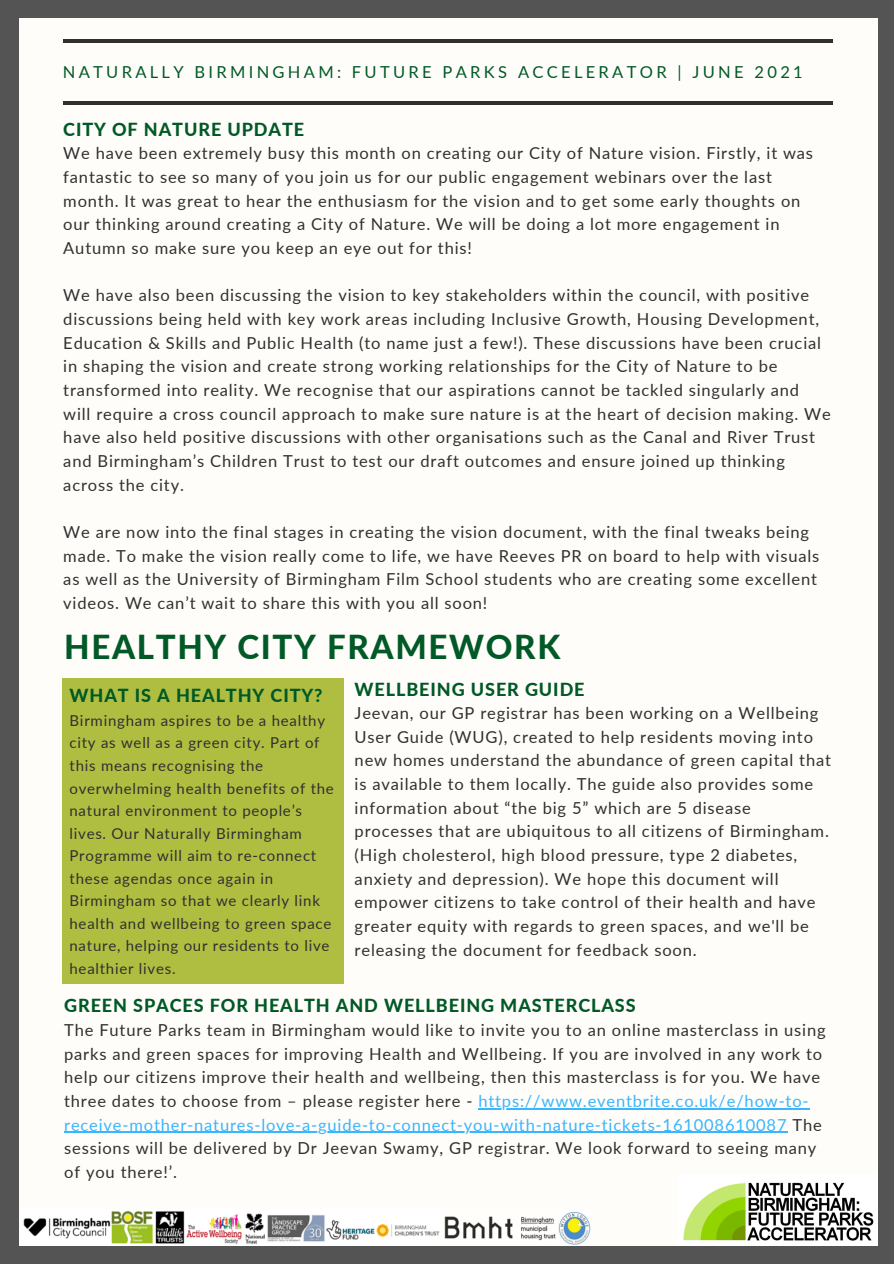
<style>
.page{position:relative;width:894px;height:1264px;background:#fff}
.page>*{position:absolute;margin:0;border:0;box-sizing:border-box;transform-origin:0 0}
.t1{font:800 33px "Lato";letter-spacing:.05em;color:#005926}
.t2{font:800 18px "Lato";letter-spacing:.05em;color:#005926}
.t3{font:16.5px/23.7px "Lato";letter-spacing:.05em;color:#303030}
.t4{font:16.5px "Lato";letter-spacing:.2em;color:#005926}
.t5{font:15px/22.5px "Lato";letter-spacing:.05em;color:#303030}
.s1{color:#38b6ff}
</style>
<div class="page">
<div style="left:0;top:0;width:893px;height:1263px;background:#545454"></div>
<div style="left:19px;top:18px;width:858px;height:1227px;background:#fffdfa"></div>
<hr style="left:63px;top:39px;width:769px;height:4px;background:#303030">
<hr style="left:63px;top:101px;width:769px;height:4px;background:#303030">
<img style="left:23px;top:1210px;width:568px;height:35px">
<img style="left:683px;top:1182px;width:191px;height:59px">
<div style="left:63px;top:678px;width:281px;height:305px;background:#afbe41"></div>
<hr style="left:478px;top:1108px;width:331px;height:1px;background:#38b6ff">
<hr style="left:64px;top:1131px;width:723px;height:1px;background:#38b6ff">
<p class="t4" style="left:63px;top:62px;width:741px">NATURALLY BIRMINGHAM: FUTURE PARKS ACCELERATOR | JUNE 2021</p>
<p class="t2" style="left:63px;top:118px;width:242px">CITY OF NATURE UPDATE</p>
<p class="t3" style="left:63px;top:141px;width:751px">We have been extremely busy this month on creating our City of Nature vision. Firstly, it was fantastic to see so many of you join us for our public engagement webinars over the last month. It was great to hear the enthusiasm for the vision and to get some early thoughts on our thinking around creating a City of Nature. We will be doing a lot more engagement in Autumn so make sure you keep an eye out for this!</p>
<p class="t3" style="left:63px;top:283px;width:769px">We have also been discussing the vision to key stakeholders within the council, with positive discussions being held with key work areas including Inclusive Growth, Housing Development, Education &amp; Skills and Public Health (to name just a few!). These discussions have been crucial in shaping the vision and create strong working relationships for the City of Nature to be transformed into reality. We recognise that our aspirations cannot be tackled singularly and<br>will require a cross council approach to make sure nature is at the heart of decision making. We have also held positive discussions with other organisations such as the Canal and River Trust and Birmingham’s Children Trust to test our draft outcomes and ensure joined up thinking across the city.</p>
<p class="t3" style="left:63px;top:519px;width:757px">We are now into the final stages in creating the vision document, with the final tweaks being made. To make the vision really come to life, we have Reeves PR on board to help with visuals as well as the University of Birmingham Film School students who are creating some excellent videos. We can’t wait to share this with you all soon!</p>
<p class="t1" style="left:64px;top:626px;width:497px">HEALTHY CITY FRAMEWORK</p>
<p class="t2" style="left:69px;top:684px;width:254px">WHAT IS A HEALTHY CITY?</p>
<p class="t5" style="left:69px;top:709px;width:266px">Birmingham aspires to be a healthy city as well as a green city. Part of this means recognising the overwhelming health benefits of the natural environment to people’s lives. Our Naturally Birmingham<br>Programme will aim to re-connect these agendas once again in<br>Birmingham so that we clearly link health and wellbeing to green space nature, helping our residents to live healthier lives.</p>
<p class="t2" style="left:354px;top:677px;width:231px">WELLBEING USER GUIDE</p>
<p class="t3" style="left:354px;top:701px;width:477px">Jeevan, our GP registrar has been working on a Wellbeing User Guide (WUG), created to help residents moving into new homes understand the abundance of green capital that is available to them locally. The guide also provides some information about “the big 5” which are 5 disease processes that are ubiquitous to all citizens of Birmingham. (High cholesterol, high blood pressure, type 2 diabetes, anxiety and depression). We hope this document will empower citizens to take control of their health and have greater equity with regards to green spaces, and we'll be releasing the document for feedback soon.</p>
<p class="t2" style="left:64px;top:994px;width:573px">GREEN SPACES FOR HEALTH AND WELLBEING MASTERCLASS</p>
<p class="t3" style="left:64px;top:1017px;width:762px">The Future Parks team in Birmingham would like to invite you to an online masterclass in using parks and green spaces for improving Health and Wellbeing. If you are involved in any work to help our citizens improve their health and wellbeing, then this masterclass is for you. We have three dates to choose from – please register here - <span class="s1">https://www.eventbrite.co.uk/e/how-to&shy;receive-mother-natures-love-a-guide-to-connect-you-with-nature-tickets-161008610087</span> The sessions will be delivered by Dr Jeevan Swamy, GP registrar. We look forward to seeing many of you there!’.</p>
</div>
